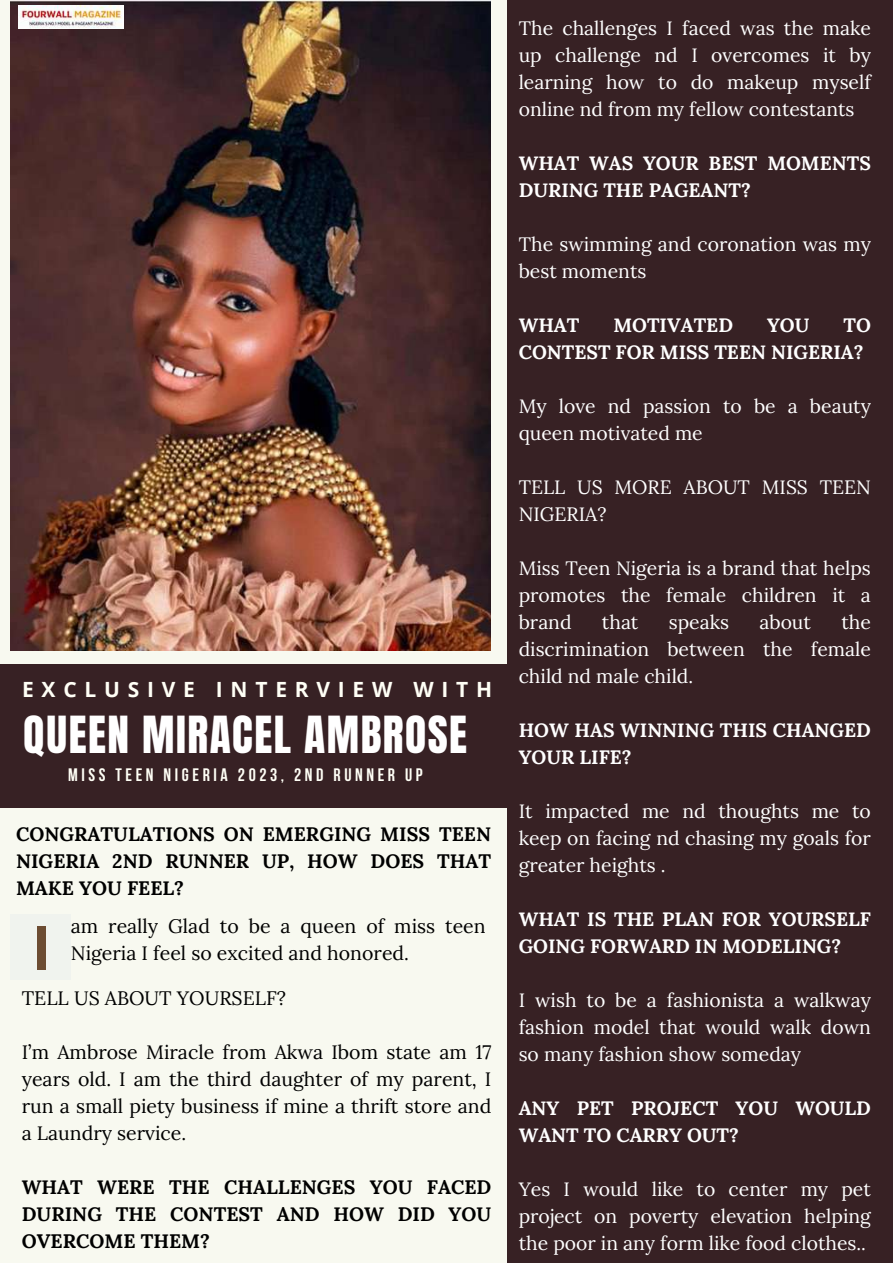
<style>
.page{position:relative;width:893px;height:1264px;background:#fff}
.page>*{position:absolute;margin:0;border:0;box-sizing:border-box;transform-origin:0 0}
.t1{font:50.85px "Anton";color:#6c4c32}
.t2{font:43.5px "Anton";letter-spacing:.035em;color:#fff}
.t3{font:700 21px "Open Sans";letter-spacing:.37em;color:#fffff6}
.t4{font:19.5px/27px "Lora";color:#000}
.t5{font:700 19.5px/27px "Lora";color:#000;text-align:justify}
.t6{font:19.35px/27px "Lora";color:#fff;text-align:justify}
.t7{font:700 19.35px/27px "Lora";color:#fff}
.t8{font:700 18px "Bebas Neue";letter-spacing:.2em;color:#fffff6}
</style>
<div class="page">
<div style="left:0;top:0;width:892px;height:1262px;background:#f8f9f0"></div>
<div style="left:507px;top:0;width:385px;height:1262px;background:#372124"></div>
<img style="left:11px;top:0;width:480px;height:650px">
<div style="left:0;top:664px;width:518px;height:144px;background:#372124"></div>
<img style="left:18px;top:5px;width:106px;height:24px">
<div style="left:11px;top:914px;width:60px;height:66px;background:#f0f3ee"></div>
<p class="t3" style="left:22px;top:675px;width:471px">EXCLUSIVE INTERVIEW WITH</p>
<h2 class="t2" style="left:24px;top:703px;width:445px">QUEEN MIRACEL AMBROSE</h2>
<p class="t8" style="left:68px;top:767px;width:356px">MISS TEEN NIGERIA 2023, 2ND RUNNER UP</p>
<p class="t5" style="left:16px;top:820px;width:476px">CONGRATULATIONS ON EMERGING MISS TEEN NIGERIA 2ND RUNNER UP, HOW DOES THAT MAKE YOU FEEL?</p>
<h1 class="t1" style="left:35px;top:911px;width:13px">I</h1>
<p class="t4" style="left:71px;top:911px;width:416px">am really Glad to be a queen of miss teen<br>Nigeria I feel so excited and honored.</p>
<p class="t4" style="left:22px;top:984px;width:266px">TELL US ABOUT YOURSELF?</p>
<p class="t4" style="left:22px;top:1038px;width:471px;text-align:justify">I’m Ambrose Miracle from Akwa Ibom state am 17 years old. I am the third daughter of my parent, I run a small piety business if mine a thrift store and a Laundry service.</p>
<p class="t5" style="left:22px;top:1173px;width:471px">WHAT WERE THE CHALLENGES YOU FACED DURING THE CONTEST AND HOW DID YOU OVERCOME THEM?</p>
<p class="t6" style="left:518px;top:15px;width:353px">The challenges I faced was the make up challenge nd I overcomes it by learning how to do makeup myself online nd from my fellow contestants</p>
<p class="t7" style="left:518px;top:150px;width:353px">WHAT WAS YOUR BEST MOMENTS<br>DURING THE PAGEANT?</p>
<p class="t6" style="left:518px;top:230px;width:353px">The swimming and coronation was my best moments</p>
<p class="t7" style="left:518px;top:311px;width:62px">WHAT</p>
<p class="t7" style="left:613px;top:311px;width:121px">MOTIVATED</p>
<p class="t7" style="left:767px;top:311px;width:44px">YOU</p>
<p class="t7" style="left:518px;top:311px;width:353px;text-indent:325px">TO<br>CONTEST FOR MISS TEEN NIGERIA?</p>
<p class="t6" style="left:518px;top:392px;width:353px">My love nd passion to be a beauty queen motivated me</p>
<p class="t6" style="left:518px;top:473px;width:353px">TELL US MORE ABOUT MISS TEEN<br>NIGERIA?</p>
<p class="t6" style="left:518px;top:554px;width:353px">Miss Teen Nigeria is a brand that helps promotes the female children it a brand</p>
<p class="t6" style="left:518px;top:608px;width:353px;text-indent:322px">the discrimination between the female child nd male child.</p>
<p class="t7" style="left:518px;top:716px;width:353px">HOW HAS WINNING THIS CHANGED<br>YOUR LIFE?</p>
<p class="t6" style="left:518px;top:797px;width:353px">It impacted me nd thoughts me to keep on facing nd chasing my goals for greater heights .</p>
<p class="t7" style="left:518px;top:905px;width:353px">WHAT IS THE PLAN FOR YOURSELF<br>GOING FORWARD IN MODELING?</p>
<p class="t6" style="left:518px;top:986px;width:353px">I wish to be a fashionista a walkway fashion model that would walk down so many fashion show someday</p>
<p class="t7" style="left:518px;top:1094px;width:353px">ANY PET PROJECT YOU WOULD<br>WANT TO CARRY OUT?</p>
<p class="t6" style="left:518px;top:1175px;width:353px">Yes I would like to center my pet project on poverty elevation helping the poor in any form like food clothes..</p>
<p class="t6" style="left:602px;top:608px;width:38px">that</p>
<p class="t6" style="left:668px;top:608px;width:62px">speaks</p>
<p class="t6" style="left:759px;top:608px;width:53px">about</p>
</div>
